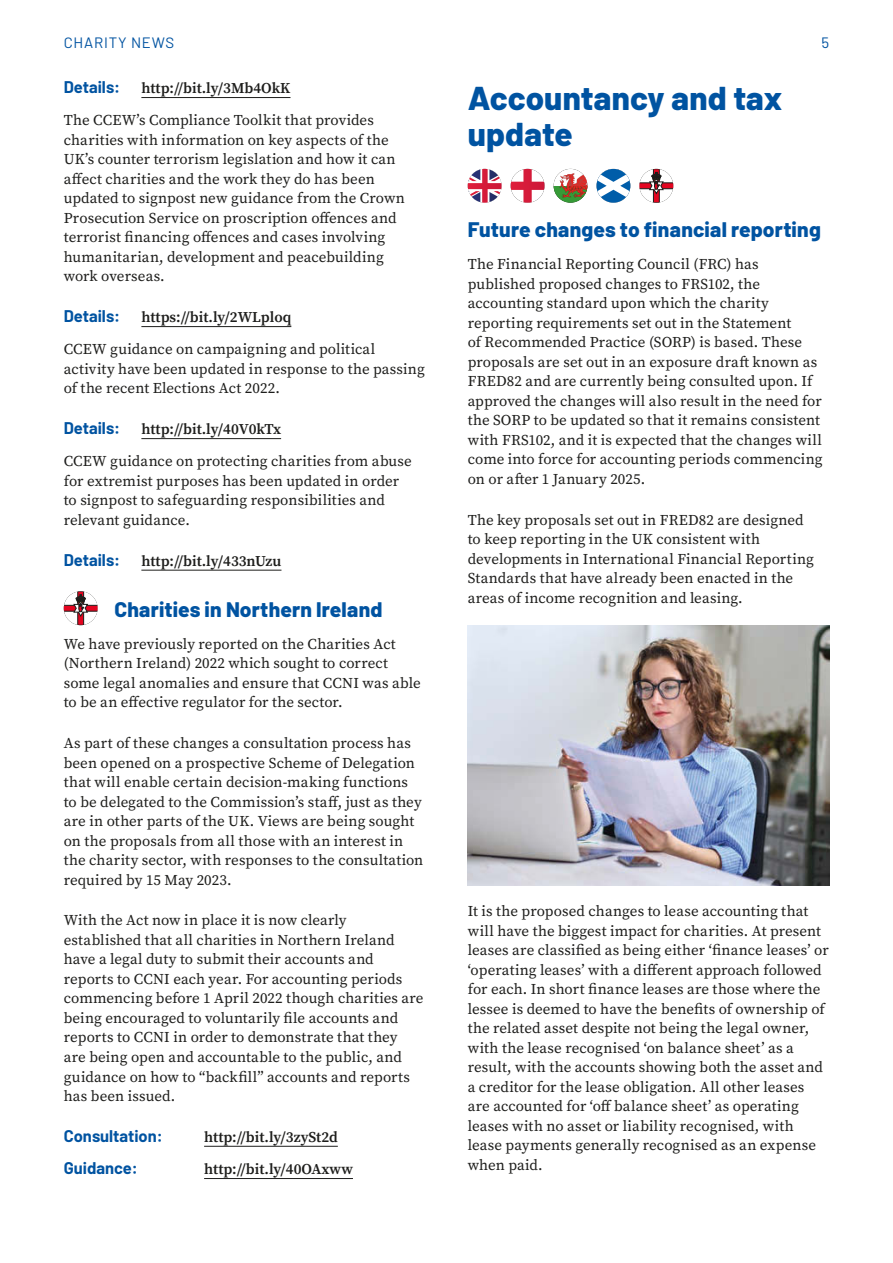
<style>
.page{position:relative;width:893px;height:1263px;background:#fff}
.page>*{position:absolute;margin:0;border:0;box-sizing:border-box;transform-origin:0 0}
.t1{font:800 33px/36px "Barlow";letter-spacing:.005em;color:#0053a1}
.t2{font:800 21px "Barlow";letter-spacing:.01em;color:#0053a1}
.t3{font:700 16.5px "Barlow";color:#0053a1}
.t4{font:15px/19.5px "Source Serif Pro";letter-spacing:.005em;color:#1d1d1b}
.t5{font:600 15px "Source Serif Pro";color:#1d1d1b}
.t6{font:15px "Barlow";letter-spacing:.05em;color:#0053a1}
</style>
<div class="page">
<hr style="left:141px;top:97px;width:149px;height:1px;background:#1d1d1b">
<hr style="left:141px;top:326px;width:150px;height:1px;background:#1d1d1b">
<hr style="left:141px;top:438px;width:140px;height:1px;background:#1d1d1b">
<hr style="left:141px;top:570px;width:140px;height:1px;background:#1d1d1b">
<hr style="left:204px;top:1146px;width:134px;height:1px;background:#1d1d1b">
<hr style="left:204px;top:1178px;width:149px;height:1px;background:#1d1d1b">
<svg style="left:64px;top:591px;width:34px;height:34px"></svg>
<svg style="left:468px;top:169px;width:34px;height:34px"></svg>
<svg style="left:511px;top:169px;width:33px;height:34px"></svg>
<svg style="left:554px;top:186px;width:28px;height:17px"></svg>
<svg style="left:559px;top:173px;width:28px;height:25px"></svg>
<svg style="left:596px;top:169px;width:34px;height:34px"></svg>
<svg style="left:639px;top:169px;width:34px;height:34px"></svg>
<img style="left:468px;top:625px;width:361px;height:260px">
<p class="t6" style="left:64px;top:32px;width:112px">CHARITY NEWS</p>
<p class="t6" style="left:821px;top:32px;width:9px">5</p>
<p class="t3" style="left:64px;top:75px;width:58px">Details:</p>
<p class="t5" style="left:141px;top:78px;width:151px">http://bit.ly/3Mb4OkK</p>
<p class="t4" style="left:64px;top:111px;width:343px">The CCEW’s Compliance Toolkit that provides charities with information on key aspects of the UK’s counter terrorism legislation and how it can affect charities and the work they do has been updated to signpost new guidance from the Crown Prosecution Service on proscription offences and terrorist financing offences and cases involving humanitarian, development and peacebuilding work overseas.</p>
<p class="t3" style="left:64px;top:304px;width:58px">Details:</p>
<p class="t5" style="left:141px;top:307px;width:151px">https://bit.ly/2WLploq</p>
<p class="t4" style="left:64px;top:340px;width:363px">CCEW guidance on campaigning and political activity have been updated in response to the passing of the recent Elections Act 2022.</p>
<p class="t3" style="left:64px;top:416px;width:58px">Details:</p>
<p class="t5" style="left:141px;top:419px;width:141px">http://bit.ly/40V0kTx</p>
<p class="t4" style="left:64px;top:452px;width:350px">CCEW guidance on protecting charities from abuse for extremist purposes has been updated in order to signpost to safeguarding responsibilities and relevant guidance.</p>
<p class="t3" style="left:64px;top:547px;width:58px">Details:</p>
<p class="t5" style="left:141px;top:550px;width:142px">http://bit.ly/433nUzu</p>
<h2 class="t2" style="left:115px;top:593px;width:269px">Charities in Northern Ireland</h2>
<p class="t4" style="left:64px;top:634px;width:358px">We have previously reported on the Charities Act (Northern Ireland) 2022 which sought to correct some legal anomalies and ensure that CCNI was able to be an effective regulator for the sector.</p>
<p class="t4" style="left:64px;top:733px;width:361px">As part of these changes a consultation process has been opened on a prospective Scheme of Delegation that will enable certain decision-making functions to be delegated to the Commission’s staff, just as they are in other parts of the UK. Views are being sought on the proposals from all those with an interest in the charity sector, with responses to the consultation required by 15 May 2023.</p>
<p class="t4" style="left:64px;top:911px;width:361px">With the Act now in place it is now clearly established that all charities in Northern Ireland have a legal duty to submit their accounts and reports to CCNI each year. For accounting periods commencing before 1 April 2022 though charities are being encouraged to voluntarily file accounts and reports to CCNI in order to demonstrate that they<br>are being open and accountable to the public, and guidance on how to “backfill” accounts and reports has been issued.</p>
<p class="t3" style="left:64px;top:1123px;width:101px">Consultation:</p>
<p class="t5" style="left:204px;top:1126px;width:135px">http://bit.ly/3zySt2d</p>
<p class="t3" style="left:64px;top:1156px;width:76px">Guidance:</p>
<p class="t5" style="left:204px;top:1159px;width:150px">http://bit.ly/40OAxww</p>
<h1 class="t1" style="left:468px;top:77px;width:316px">Accountancy and tax update</h1>
<h2 class="t2" style="left:468px;top:214px;width:355px">Future changes to financial reporting</h2>
<p class="t4" style="left:468px;top:255px;width:356px">The Financial Reporting Council (FRC) has published proposed changes to FRS102, the accounting standard upon which the charity reporting requirements set out in the Statement<br>of Recommended Practice (SORP) is based. These proposals are set out in an exposure draft known as FRED82 and are currently being consulted upon. If approved the changes will also result in the need for the SORP to be updated so that it remains consistent with FRS102, and it is expected that the changes will come into force for accounting periods commencing on or after 1 January 2025.</p>
<p class="t4" style="left:468px;top:510px;width:348px">The key proposals set out in FRED82 are designed to keep reporting in the UK consistent with developments in International Financial Reporting Standards that have already been enacted in the areas of income recognition and leasing.</p>
<p class="t4" style="left:468px;top:902px;width:363px">It is the proposed changes to lease accounting that will have the biggest impact for charities. At present leases are classified as being either ‘finance leases’ or ‘operating leases’ with a different approach followed for each. In short finance leases are those where the lessee is deemed to have the benefits of ownership of the related asset despite not being the legal owner, with the lease recognised ‘on balance sheet’ as a result, with the accounts showing both the asset and a creditor for the lease obligation. All other leases are accounted for ‘off balance sheet’ as operating leases with no asset or liability recognised, with lease payments generally recognised as an expense when paid.</p>
</div>
